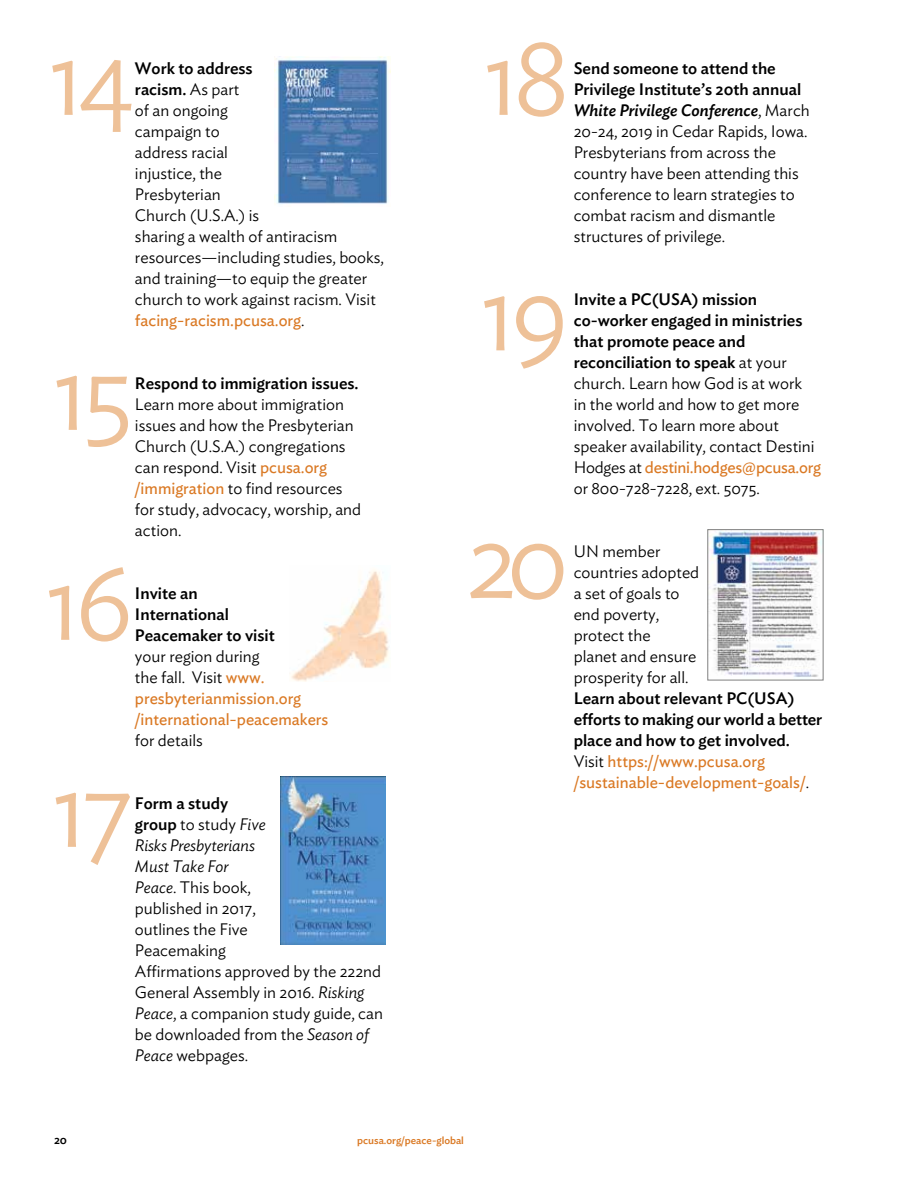
<style>
.page{position:relative;width:918px;height:1188px;background:#fff}
.page>*{position:absolute;margin:0;border:0;box-sizing:border-box;transform-origin:0 0}
.t1{font:300 108px/208.5px "Ideal Sans";letter-spacing:-.05em;color:#eec198;text-align:justify}
.t2{font:300 16.5px/21px "Ideal Sans";color:#000}
.t3{font:500 16.5px/21px "Ideal Sans";color:#000}
.t4{font:16.5px/21px "Ideal Sans";color:#da7924}
.t5{font:500 12px "Ideal Sans";color:#000}
.t6{font:500 10.5px "Ideal Sans";color:#da7924}
.s1{font-weight:500}
.s2{font-weight:400;color:#da7924}
.s3{font-weight:300;color:#000}
.s4{font-style:italic}
.s5{font-weight:500;font-style:italic}
.s6{font-weight:300}
</style>
<div class="page">
<img style="left:281px;top:776px;width:105px;height:168px">
<img style="left:709px;top:531px;width:113px;height:147px">
<div style="left:707px;top:529px;width:117px;height:151px;border:1px solid #808080"></div>
<img style="left:275px;top:57px;width:116px;height:147px">
<img style="left:291px;top:570px;width:98px;height:112px">
<h1 class="t1" style="left:49px;top:-36px;width:86px">14</h1>
<p class="t2" style="left:135px;top:56px;width:250px"><span class="s1">Work to address<br>racism.</span> As part<br>of an ongoing<br>campaign to<br>address racial<br>injustice, the<br>Presbyterian<br>Church (U.S.A.) is<br>sharing a wealth of antiracism resources—including studies, books, and training—to equip the greater church to work against racism. Visit <span class="s2">facing-racism.pcusa.org</span>.</p>
<h1 class="t1" style="left:45px;top:279px;width:90px">15<br>16<br>17</h1>
<p class="t3" style="left:135px;top:371px;width:225px">Respond to immigration issues.</p>
<p class="t2" style="left:135px;top:392px;width:228px">Learn more about immigration issues and how the Presbyterian<br>Church (U.S.A.) congregations can respond. Visit <span class="s2">pcusa.org /immigration</span> to find resources for study, advocacy, worship, and action.</p>
<p class="t3" style="left:135px;top:582px;width:141px">Invite an<br>International<br>Peacemaker to visit</p>
<p class="t4" style="left:135px;top:645px;width:195px"><span class="s3">your region during<br>the fall. Visit</span> www. presbyterianmission.org /international-peacemakers</p>
<p class="t2" style="left:135px;top:728px;width:69px">for details</p>
<p class="t2" style="left:135px;top:791px;width:250px"><span class="s1">Form a study<br>group</span> to study <span class="s4">Five<br>Risks Presbyterians<br>Must Take For<br>Peace</span>. This book,<br>published in 2017,<br>outlines the Five<br>Peacemaking<br>Affirmations approved by the 222nd<br>General Assembly in 2016. <span class="s4">Risking<br>Peace</span>, a companion study guide, can be downloaded from the <span class="s4">Season of<br>Peace</span> webpages.</p>
<h1 class="t1" style="left:480px;top:-50px;width:90px;line-height:235.5px">18<br>19</h1>
<p class="t2" style="left:574px;top:56px;width:238px"><span class="s1">Send someone to attend the<br>Privilege Institute’s 20th annual<br></span><span class="s5">White Privilege Conference</span>, March<br>20-24, 2019 in Cedar Rapids, Iowa.<br>Presbyterians from across the country have been attending this conference to learn strategies to combat racism and dismantle structures of privilege.</p>
<p class="t2" style="left:574px;top:287px;width:249px"><span class="s1">Invite a PC(USA) mission co-worker engaged in ministries that promote peace and reconciliation to speak</span> at your church. Learn how God is at work<br>in the world and how to get more involved. To learn more about speaker availability, contact Destini<br>Hodges at <span class="s2">destini.hodges@pcusa.org </span>or 800-728-7228, ext. 5075.</p>
<h1 class="t1" style="left:466px;top:447px;width:104px">20</h1>
<p class="t2" style="left:574px;top:540px;width:127px">UN member countries adopted a set of goals to end poverty, protect the<br>planet and ensure prosperity for all.</p>
<p class="t3" style="left:574px;top:687px;width:250px">Learn about relevant PC(USA) efforts to making our world a better place and how to get involved.<br><span class="s6">Visit</span> <span class="s2">https://www.pcusa.org /sustainable-development-goals/</span><span class="s6">.</span></p>
<p class="t5" style="left:54px;top:1131px;width:15px">20</p>
<p class="t6" style="left:357px;top:1132px;width:108px">pcusa.org/peace-global</p>
</div>
